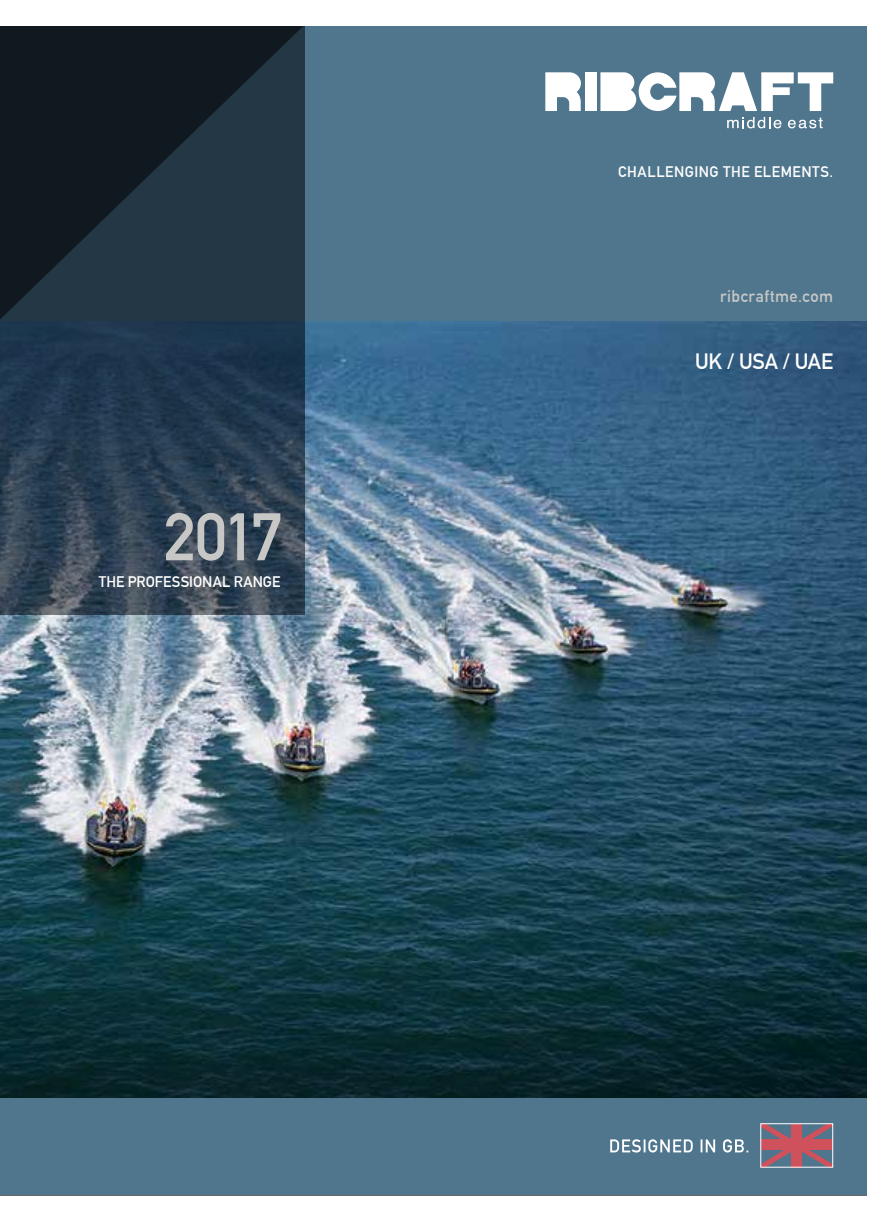
<style>
.page{position:relative;width:893px;height:1221px;background:#fff}
.page>*{position:absolute;margin:0;border:0;box-sizing:border-box;transform-origin:0 0}
.t1{font:700 66px "DIN Alternate";color:#c7c7c6}
.t2{font:700 21.75px "DIN Alternate";letter-spacing:-.015em;color:#fff}
.t3{font:700 16.5px "DIN Alternate";letter-spacing:.035em;color:#c7c7c6}
.t4{font:700 15px "DIN Alternate";letter-spacing:.03em;color:#fff}
.t5{font:700 15px "DIN Alternate";letter-spacing:.005em;color:#fff}
</style>
<div class="page">
<img style="left:0;top:321px;width:867px;height:589px">
<svg style="left:0;top:910px;width:867px;height:187px;background:#0d3139"></svg>
<div style="left:0;top:1097px;width:867px;height:97px;background:#4f768d"></div>
<div style="left:0;top:26px;width:867px;height:295px;background:#4f768d"></div>
<svg style="left:0;top:26px;width:304px;height:588px;background:#213342"></svg>
<div style="left:585px;top:72px;width:11px;height:39px;background:#fff"></div>
<svg style="left:727px;top:117px;width:54px;height:11px"></svg>
<svg style="left:788px;top:118px;width:35px;height:10px"></svg>
<svg style="left:545px;top:72px;width:36px;height:39px"></svg>
<svg style="left:600px;top:72px;width:233px;height:39px"></svg>
<svg style="left:610px;top:1139px;width:138px;height:13px"></svg>
<svg style="left:762px;top:1125px;width:69px;height:40px"></svg>
<div style="left:792px;top:1123px;width:10px;height:44px;background:#cf515c"></div>
<div style="left:761px;top:1139px;width:72px;height:11px;background:#cf515c"></div>
<div style="left:760px;top:1123px;width:73px;height:44px;border:1px solid #fff"></div>
<h1 class="t1" style="left:164px;top:487px;width:120px">2017</h1>
<p class="t5" style="left:99px;top:570px;width:183px">THE PROFESSIONAL RANGE</p>
<p class="t4" style="left:618px;top:160px;width:217px">CHALLENGING THE ELEMENTS.</p>
<p class="t3" style="left:720px;top:284px;width:115px">ribcraftme.com</p>
<h2 class="t2" style="left:695px;top:345px;width:140px">UK / USA / UAE</h2>
</div>
